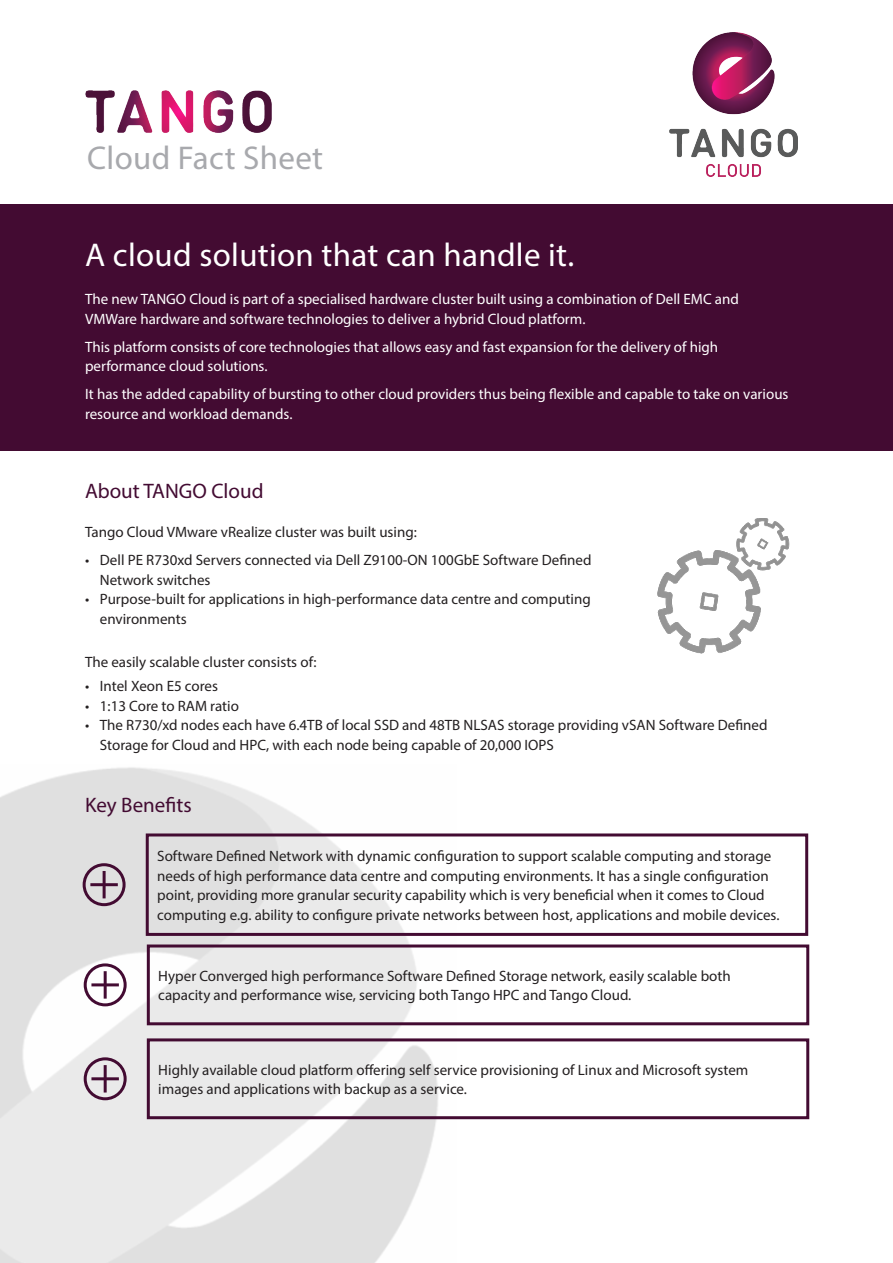
<style>
.page{position:relative;width:893px;height:1263px;background:#fff}
.page>*{position:absolute;margin:0;border:0;box-sizing:border-box;transform-origin:0 0}
.Ipac_Heading_1_White{font:33px "Myriad Pro";letter-spacing:.01em;color:#fff}
.Ipac_Heading_1_White-2{font:33px "Myriad Pro";letter-spacing:.01em;color:#a8a9ad}
.Subhead1{font:21px "Myriad Pro";color:#430b32}
.Body{font:21px "Myriad Pro";color:#430b32}
.Body-2{font:15px/19.5px "Myriad Pro";color:#231f20}
.Body-3{font:15px/19.5px "Myriad Pro";color:#fff}
.Subhead1-2{font:15px "Myriad Pro";color:#231f20}
</style>
<div class="page">
<img style="left:0;top:767px;width:456px;height:496px">
<div style="left:0;top:205px;width:893px;height:246px;background:#430b32"></div>
<img style="left:670px;top:32px;width:127px;height:144px">
<div style="left:146px;top:833px;width:662px;height:103px;border:3px solid #430b32"></div>
<div style="left:147px;top:944px;width:662px;height:81px;border:3px solid #430b32"></div>
<div style="left:147px;top:1038px;width:662px;height:81px;border:3px solid #430b32"></div>
<img style="left:657px;top:518px;width:133px;height:136px">
<div style="left:83px;top:863px;width:43px;height:43px;border:3px solid #430b32;border-radius:50%"></div>
<hr style="left:103px;top:871px;width:3px;height:27px;background:#430b32">
<hr style="left:90px;top:883px;width:28px;height:3px;background:#430b32">
<div style="left:84px;top:963px;width:43px;height:43px;border:3px solid #430b32;border-radius:50%"></div>
<hr style="left:104px;top:971px;width:3px;height:27px;background:#430b32">
<hr style="left:91px;top:983px;width:28px;height:3px;background:#430b32">
<div style="left:84px;top:1057px;width:43px;height:43px;border:3px solid #430b32;border-radius:50%"></div>
<hr style="left:104px;top:1065px;width:3px;height:27px;background:#430b32">
<hr style="left:91px;top:1077px;width:28px;height:3px;background:#430b32">
<img style="left:85px;top:90px;width:186px;height:42px">
<p class="Ipac_Heading_1_White-2" style="left:87px;top:137px;width:237px">Cloud Fact Sheet</p>
<p class="Ipac_Heading_1_White" style="left:85px;top:234px;width:491px">A cloud solution that can handle it.</p>
<p class="Body-3" style="left:85px;top:289px;width:655px">The new TANGO Cloud is part of a specialised hardware cluster built using a combination of Dell EMC and<br>VMWare hardware and software technologies to deliver a hybrid Cloud platform.</p>
<p class="Body-3" style="left:85px;top:337px;width:635px">This platform consists of core technologies that allows easy and fast expansion for the delivery of high performance cloud solutions.</p>
<p class="Body-3" style="left:85px;top:384px;width:705px">It has the added capability of bursting to other cloud providers thus being flexible and capable to take on various resource and workload demands.</p>
<p class="Subhead1" style="left:85px;top:478px;width:180px">About TANGO Cloud</p>
<p class="Subhead1-2" style="left:85px;top:523px;width:333px">Tango Cloud VMware vRealize cluster was built using:</p>
<p class="Body-2" style="left:100px;top:550px;width:493px;text-indent:-15px">• Dell PE R730xd Servers connected via Dell Z9100-ON 100GbE Software Defined<br>Network switches</p>
<p class="Body-2" style="left:100px;top:589px;width:492px;text-indent:-15px">• Purpose-built for applications in high-performance data centre and computing environments</p>
<p class="Body-2" style="left:85px;top:652px;width:233px">The easily scalable cluster consists of:</p>
<p class="Body-2" style="left:85px;top:676px;width:134px">• Intel Xeon E5 cores</p>
<p class="Body-2" style="left:85px;top:695px;width:155px">• 1:13 Core to RAM ratio</p>
<p class="Body-2" style="left:100px;top:715px;width:669px;text-indent:-15px">• The R730/xd nodes each have 6.4TB of local SSD and 48TB NLSAS storage providing vSAN Software Defined<br>Storage for Cloud and HPC, with each node being capable of 20,000 IOPS</p>
<p class="Body" style="left:85px;top:792px;width:108px">Key Benefits</p>
<p class="Body-2" style="left:157px;top:846px;width:624px">Software Defined Network with dynamic configuration to support scalable computing and storage needs of high performance data centre and computing environments. It has a single configuration point, providing more granular security capability which is very beneficial when it comes to Cloud computing e.g. ability to configure private networks between host, applications and mobile devices.</p>
<p class="Body-2" style="left:158px;top:966px;width:574px">Hyper Converged high performance Software Defined Storage network, easily scalable both capacity and performance wise, servicing both Tango HPC and Tango Cloud.</p>
<p class="Body-2" style="left:158px;top:1060px;width:592px">Highly available cloud platform offering self service provisioning of Linux and Microsoft system images and applications with backup as a service.</p>
</div>
